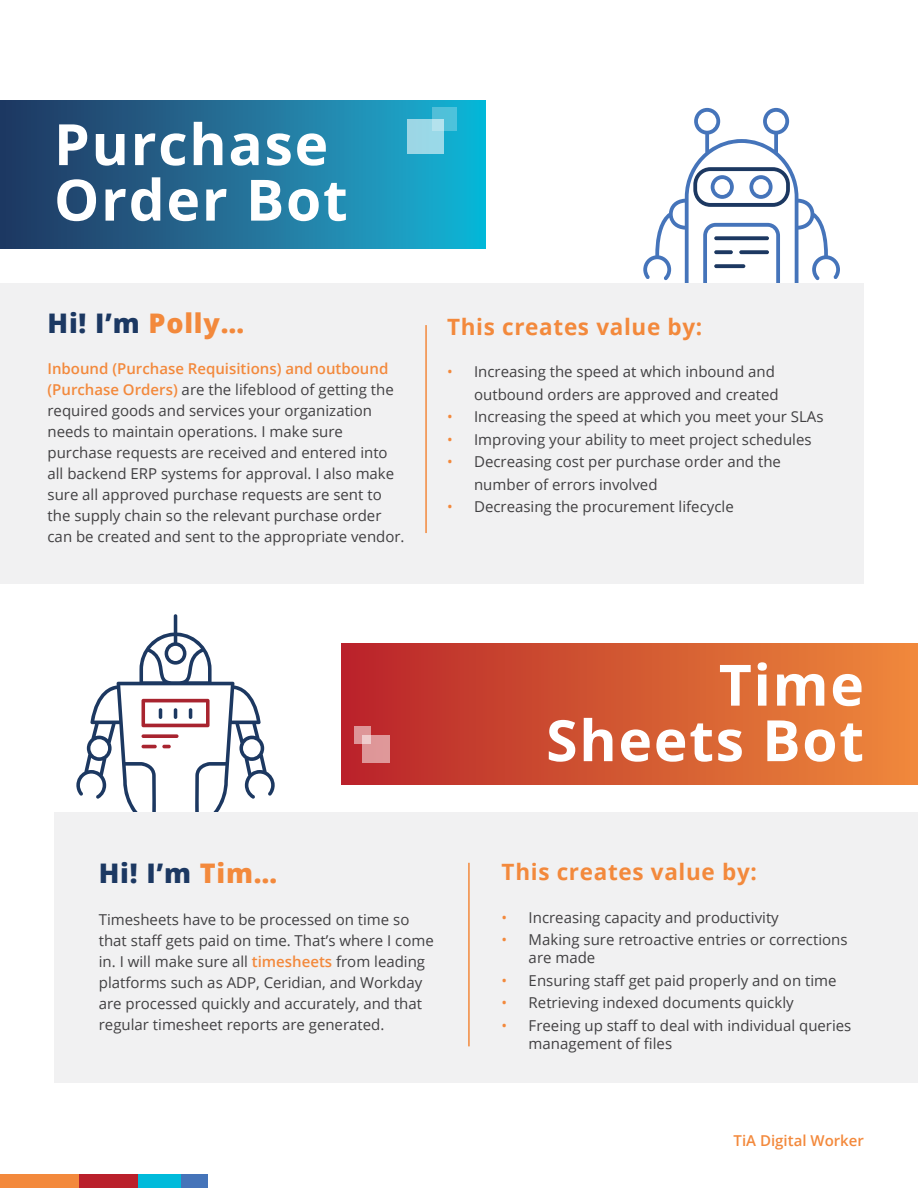
<style>
.page{position:relative;width:918px;height:1188px;background:#fff}
.page>*{position:absolute;margin:0;border:0;box-sizing:border-box;transform-origin:0 0}
.t1{font:700 57px/55.5px "Open Sans";letter-spacing:.03em;color:#fff}
.t2{font:800 27px "Open Sans";letter-spacing:.03em;color:#1c3862}
.t3{font:700 22.5px "Open Sans";letter-spacing:.03em;color:#f3893c}
.t4{font:15px/21px "Open Sans";color:#414042}
.t5{font:600 15px "Open Sans";color:#f3893c}
.s1{color:#f3893c}
.s2{font-weight:600;color:#f3893c}
</style>
<div class="page">
<div style="left:342px;top:644px;width:576px;height:140px;background:linear-gradient(to right,#b8252a,#ee8a3b)"></div>
<svg style="left:0;top:101px;width:486px;height:147px;background:#1f7299"></svg>
<div style="left:0;top:1174px;width:79px;height:14px;background:#f3893c"></div>
<div style="left:79px;top:1174px;width:59px;height:14px;background:#ba202b"></div>
<div style="left:138px;top:1174px;width:43px;height:14px;background:#00bbdb"></div>
<div style="left:181px;top:1174px;width:27px;height:14px;background:#4574b9"></div>
<div style="left:0;top:283px;width:864px;height:301px;background:#f1f1f2"></div>
<hr style="left:425px;top:325px;width:2px;height:208px;background:#f3893c">
<div style="left:54px;top:812px;width:864px;height:271px;background:#f1f1f2"></div>
<hr style="left:468px;top:863px;width:2px;height:183px;background:#f3893c">
<svg style="left:643px;top:108px;width:197px;height:175px"></svg>
<svg style="left:76px;top:614px;width:199px;height:198px"></svg>
<div style="left:362px;top:735px;width:28px;height:28px;background:#df9799"></div>
<svg style="left:355px;top:726px;width:16px;height:18px"></svg>
<div style="left:408px;top:119px;width:36px;height:34px;background:#9bd8e7"></div>
<svg style="left:432px;top:107px;width:24px;height:23px"></svg>
<h1 class="t1" style="left:54px;top:115px;width:295px">Purchase<br>Order Bot</h1>
<h2 class="t2" style="left:48px;top:303px;width:198px">Hi! I’m <span class="s1">Polly…</span></h2>
<p class="t4" style="left:48px;top:358px;width:359px"><span class="s2">Inbound (Purchase Requisitions) and outbound (Purchase Orders)</span> are the lifeblood of getting the required goods and services your organization needs to maintain operations. I make sure purchase requests are received and entered into all backend ERP systems for approval. I also make sure all approved purchase requests are sent to the supply chain so the relevant purchase order can be created and sent to the appropriate vendor.</p>
<h3 class="t3" style="left:447px;top:311px;width:257px">This creates value by:</h3>
<p class="t4" style="left:447px;top:360px;width:333px;line-height:22.5px;text-align:right"><span class="s1">•</span> Increasing the speed at which inbound and outbound orders are approved and created</p>
<p class="t4" style="left:447px;top:406px;width:378px"><span class="s1">•</span> Increasing the speed at which you meet your SLAs</p>
<p class="t4" style="left:447px;top:429px;width:366px"><span class="s1">•</span> Improving your ability to meet project schedules</p>
<p class="t4" style="left:474px;top:450px;width:308px;line-height:22.5px;text-indent:-27px"><span class="s1">•</span> Decreasing cost per purchase order and the number of errors involved</p>
<p class="t4" style="left:447px;top:496px;width:288px"><span class="s1">•</span> Decreasing the procurement lifecycle</p>
<h2 class="t2" style="left:99px;top:853px;width:180px">Hi! I’m <span class="s1">Tim…</span></h2>
<p class="t4" style="left:99px;top:908px;width:336px">Timesheets have to be processed on time so that staff gets paid on time. That’s where I come in. I will make sure all <span class="s2">timesheets</span> from leading platforms such as ADP, Ceridian, and Workday are processed quickly and accurately, and that regular timesheet reports are generated.</p>
<h1 class="t1" style="left:546px;top:656px;width:319px;text-align:right">Time<br>Sheets Bot</h1>
<h3 class="t3" style="left:502px;top:856px;width:257px">This creates value by:</h3>
<p class="t4" style="left:502px;top:906px;width:279px"><span class="s1">•</span> Increasing capacity and productivity</p>
<p class="t4" style="left:529px;top:930px;width:320px;line-height:18px;text-indent:-27px"><span class="s1">•</span> Making sure retroactive entries or corrections are made</p>
<p class="t4" style="left:502px;top:969px;width:336px"><span class="s1">•</span> Ensuring staff get paid properly and on time</p>
<p class="t4" style="left:502px;top:992px;width:294px"><span class="s1">•</span> Retrieving indexed documents quickly</p>
<p class="t4" style="left:529px;top:1016px;width:324px;line-height:18px;text-indent:-27px"><span class="s1">•</span> Freeing up staff to deal with individual queries management of files</p>
<p class="t5" style="left:734px;top:1130px;width:132px">TiA Digital Worker</p>
</div>
